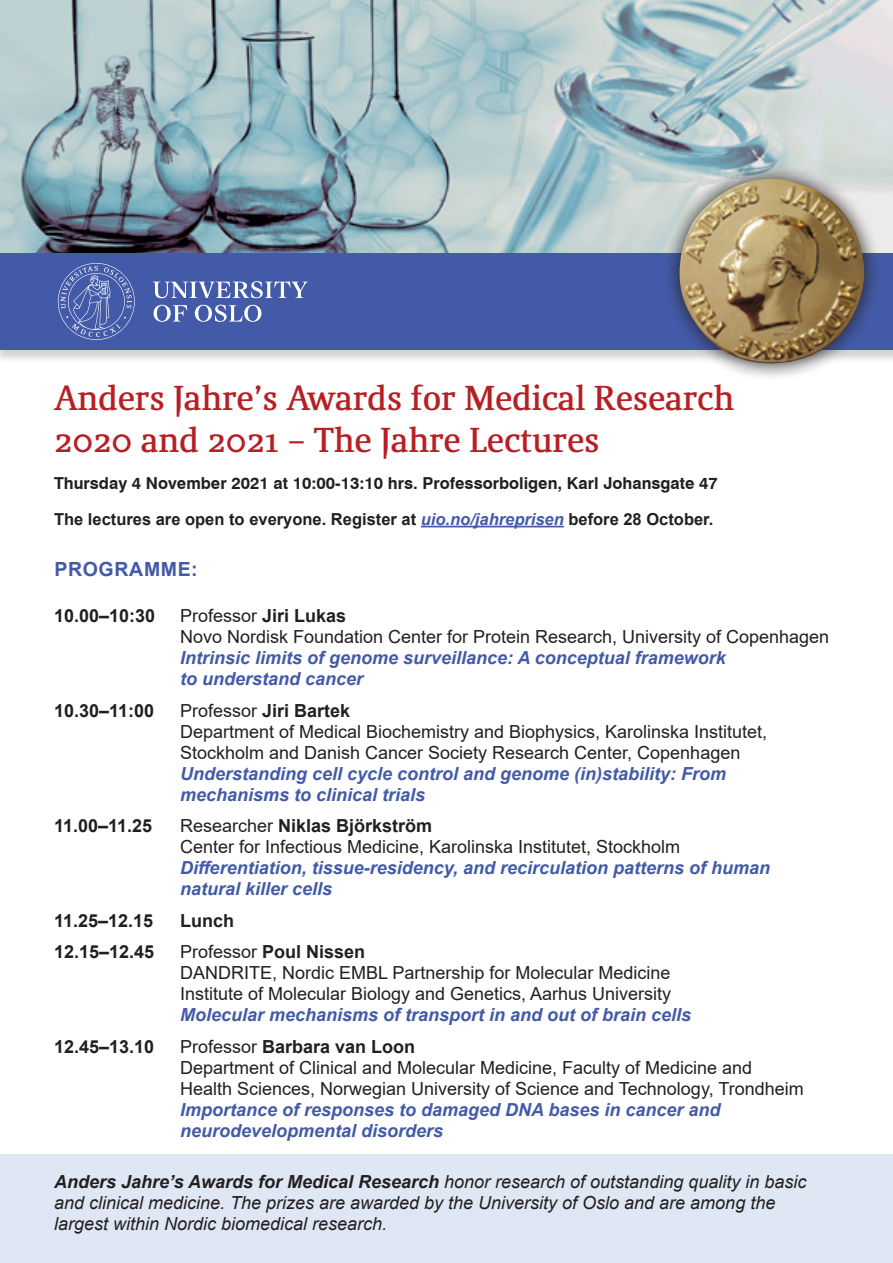
<style>
.page{position:relative;width:893px;height:1263px;background:#fff}
.page>*{position:absolute;margin:0;border:0;box-sizing:border-box;transform-origin:0 0}
.t1{font:700 34.5px/41.4px "Quaestor";letter-spacing:-.005em;color:#b71f24;scale:.94 1}
.t2{font:700 19.5px "Arial";letter-spacing:.035em;color:#435aa8}
.t3{font:18px/21px "Arial";color:#231f20}
.t4{font:italic 700 18px/21px "Arial";color:#435aa8}
.t5{font:italic 18px/21px "Arial";color:#231f20}
.t6{font:700 18px "Arial";color:#231f20}
.t7{font:700 16.5px "Arial";color:#231f20}
.t8{font:700 16.5px "Swiss 721 BT";color:#231f20}
.s1{font-style:italic;color:#435aa8}
.s2{font-weight:700}
</style>
<div class="page">
<div style="left:0;top:1154px;width:893px;height:109px;background:#dfe7f4"></div>
<img style="left:0;top:0;width:893px;height:253px">
<hr style="left:421px;top:526px;width:143px;height:1px;background:#435aa8">
<div style="left:0;top:253px;width:893px;height:110px;background:#231f20;opacity:.2"></div>
<div style="left:0;top:253px;width:893px;height:96px;background:#435aa8"></div>
<div style="left:662px;top:161px;width:220px;height:220px;background:#231f20;opacity:.97"></div>
<img style="left:674px;top:179px;width:191px;height:184px">
<svg style="left:58px;top:263px;width:77px;height:77px"></svg>
<svg style="left:153px;top:281px;width:155px;height:17px"></svg>
<svg style="left:153px;top:305px;width:34px;height:17px"></svg>
<svg style="left:195px;top:305px;width:66px;height:17px"></svg>
<h1 class="t1" style="left:54px;top:377px;width:725px">Anders Jahre’s Awards for Medical Research<br>2020 and 2021 – The Jahre Lectures</h1>
<p class="t8" style="left:54px;top:473px;width:665px">Thursday 4 November 2021 at 10:00-13:10 hrs. Professorboligen, Karl Johansgate 47</p>
<p class="t7" style="left:54px;top:507px;width:661px">The lectures are open to everyone. Register at <span class="s1">uio.no/jahreprisen</span> before 28 October.</p>
<p class="t2" style="left:54px;top:555px;width:145px">PROGRAMME:</p>
<p class="t6" style="left:54px;top:603px;width:103px">10.00–10:30</p>
<p class="t3" style="left:180px;top:605px;width:651px">Professor <span class="s2">Jiri Lukas<br></span>Novo Nordisk Foundation Center for Protein Research, University of Copenhagen</p>
<p class="t4" style="left:180px;top:648px;width:547px">Intrinsic limits of genome surveillance: A conceptual framework to understand cancer</p>
<p class="t6" style="left:54px;top:698px;width:102px">10.30–11:00</p>
<p class="t3" style="left:180px;top:700px;width:589px">Professor <span class="s2">Jiri Bartek<br></span>Department of Medical Biochemistry and Biophysics, Karolinska Institutet,<br>Stockholm and Danish Cancer Society Research Center, Copenhagen</p>
<p class="t4" style="left:180px;top:764px;width:548px">Understanding cell cycle control and genome (in)stability: From mechanisms to clinical trials</p>
<p class="t6" style="left:54px;top:813px;width:100px">11.00–11.25</p>
<p class="t3" style="left:180px;top:815px;width:502px">Researcher <span class="s2">Niklas Björkström<br></span>Center for Infectious Medicine, Karolinska Institutet, Stockholm</p>
<p class="t4" style="left:180px;top:858px;width:592px">Differentiation, tissue-residency, and recirculation patterns of human natural killer cells</p>
<p class="t6" style="left:54px;top:908px;width:101px">11.25–12.15</p>
<p class="t6" style="left:180px;top:908px;width:55px">Lunch</p>
<p class="t6" style="left:54px;top:939px;width:102px">12.15–12.45</p>
<p class="t3" style="left:180px;top:941px;width:493px">Professor <span class="s2">Poul Nissen<br></span>DANDRITE, Nordic EMBL Partnership for Molecular Medicine<br>Institute of Molecular Biology and Genetics, Aarhus University</p>
<p class="t4" style="left:180px;top:1005px;width:513px">Molecular mechanisms of transport in and out of brain cells</p>
<p class="t6" style="left:54px;top:1034px;width:102px">12.45–13.10</p>
<p class="t3" style="left:180px;top:1036px;width:625px">Professor <span class="s2">Barbara van Loon<br></span>Department of Clinical and Molecular Medicine, Faculty of Medicine and<br>Health Sciences, Norwegian University of Science and Technology, Trondheim</p>
<p class="t4" style="left:180px;top:1100px;width:542px">Importance of responses to damaged DNA bases in cancer and neurodevelopmental disorders</p>
<p class="t5" style="left:54px;top:1171px;width:754px"><span class="s2">Anders Jahre’s Awards for Medical Research</span> honor research of outstanding quality in basic and clinical medicine. The prizes are awarded by the University of Oslo and are among the largest within Nordic biomedical research.</p>
</div>
